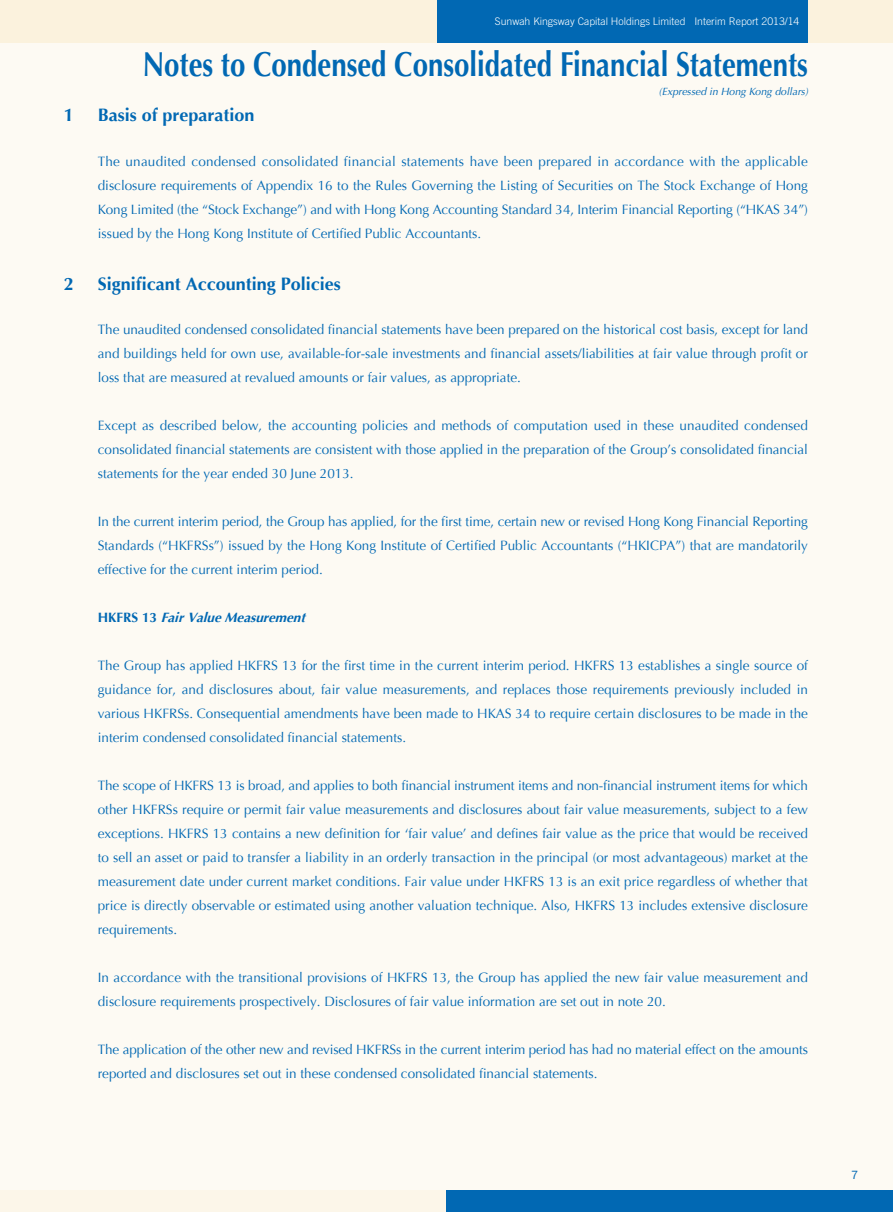
<style>
.page{position:relative;width:893px;height:1212px;background:#fdfaf3}
.page>*{position:absolute;margin:0;border:0;box-sizing:border-box;transform-origin:0 0}
.t1{font:700 34.5px "Optima";color:#0168b3;scale:.8 1}
.t2{font:700 18px "Optima";color:#0168b3}
.t3{font:13.5px/24px "Optima";color:#0168b3;text-align:justify}
.t4{font:italic 700 13.5px "Optima";color:#0168b3}
.t5{font:12px "Franklin Gothic";color:#0168b3}
.t6{font:300 10.5px "Trade Gothic";color:#fff}
.t7{font:italic 10.5px "Optima";color:#0168b3}
.s1{font-style:normal}
</style>
<div class="page">
<div style="left:808px;top:0;width:85px;height:43px;background:#fbf2dd"></div>
<div style="left:437px;top:0;width:371px;height:43px;background:#0168b3"></div>
<div style="left:0;top:0;width:437px;height:43px;background:#fbf2dd"></div>
<div style="left:0;top:1191px;width:446px;height:21px;background:#fcf6e9"></div>
<div style="left:446px;top:1191px;width:447px;height:21px;background:#0168b3"></div>
<p class="t6" style="left:495px;top:17px;width:306px">Sunwah Kingsway Capital Holdings Limited Interim Report 2013/14</p>
<h1 class="t1" style="left:143px;top:44px;width:833px">Notes to Condensed Consolidated Financial Statements</h1>
<p class="t7" style="left:659px;top:86px;width:151px">(Expressed in Hong Kong dollars)</p>
<h2 class="t2" style="left:64px;top:105px;width:12px">1</h2>
<h2 class="t2" style="left:98px;top:105px;width:158px">Basis of preparation</h2>
<p class="t3" style="left:98px;top:149px;width:712px">The unaudited condensed consolidated financial statements have been prepared in accordance with the applicable disclosure requirements of Appendix 16 to the Rules Governing the Listing of Securities on The Stock Exchange of Hong Kong Limited (the “Stock Exchange”) and with Hong Kong Accounting Standard 34, Interim Financial Reporting (“HKAS 34”) issued by the Hong Kong Institute of Certified Public Accountants.</p>
<h2 class="t2" style="left:64px;top:273px;width:12px">2</h2>
<h2 class="t2" style="left:98px;top:273px;width:245px">Significant Accounting Policies</h2>
<p class="t3" style="left:98px;top:317px;width:712px">The unaudited condensed consolidated financial statements have been prepared on the historical cost basis, except for land and buildings held for own use, available-for-sale investments and financial assets/liabilities at fair value through profit or loss that are measured at revalued amounts or fair values, as appropriate.</p>
<p class="t3" style="left:98px;top:413px;width:712px">Except as described below, the accounting policies and methods of computation used in these unaudited condensed consolidated financial statements are consistent with those applied in the preparation of the Group’s consolidated financial statements for the year ended 30 June 2013.</p>
<p class="t3" style="left:98px;top:509px;width:712px">In the current interim period, the Group has applied, for the first time, certain new or revised Hong Kong Financial Reporting Standards (“HKFRSs”) issued by the Hong Kong Institute of Certified Public Accountants (“HKICPA”) that are mandatorily effective for the current interim period.</p>
<p class="t4" style="left:98px;top:609px;width:213px"><span class="s1">H K F R S 1 3</span> FairValueMeasurement</p>
<p class="t3" style="left:98px;top:653px;width:712px">The Group has applied HKFRS 13 for the first time in the current interim period. HKFRS 13 establishes a single source of guidance for, and disclosures about, fair value measurements, and replaces those requirements previously included in various HKFRSs. Consequential amendments have been made to HKAS 34 to require certain disclosures to be made in the interim condensed consolidated financial statements.</p>
<p class="t3" style="left:98px;top:773px;width:712px">The scope of HKFRS 13 is broad, and applies to both financial instrument items and non-financial instrument items for which other HKFRSs require or permit fair value measurements and disclosures about fair value measurements, subject to a few exceptions. HKFRS 13 contains a new definition for ‘fair value’ and defines fair value as the price that would be received to sell an asset or paid to transfer a liability in an orderly transaction in the principal (or most advantageous) market at the measurement date under current market conditions. Fair value under HKFRS 13 is an exit price regardless of whether that price is directly observable or estimated using another valuation technique. Also, HKFRS 13 includes extensive disclosure requirements.</p>
<p class="t3" style="left:98px;top:965px;width:712px">In accordance with the transitional provisions of HKFRS 13, the Group has applied the new fair value measurement and disclosure requirements prospectively. Disclosures of fair value information are set out in note 20.</p>
<p class="t3" style="left:98px;top:1037px;width:712px">The application of the other new and revised HKFRSs in the current interim period has had no material effect on the amounts reported and disclosures set out in these condensed consolidated financial statements.</p>
<p class="t5" style="left:851px;top:1171px;width:9px">7</p>
</div>
